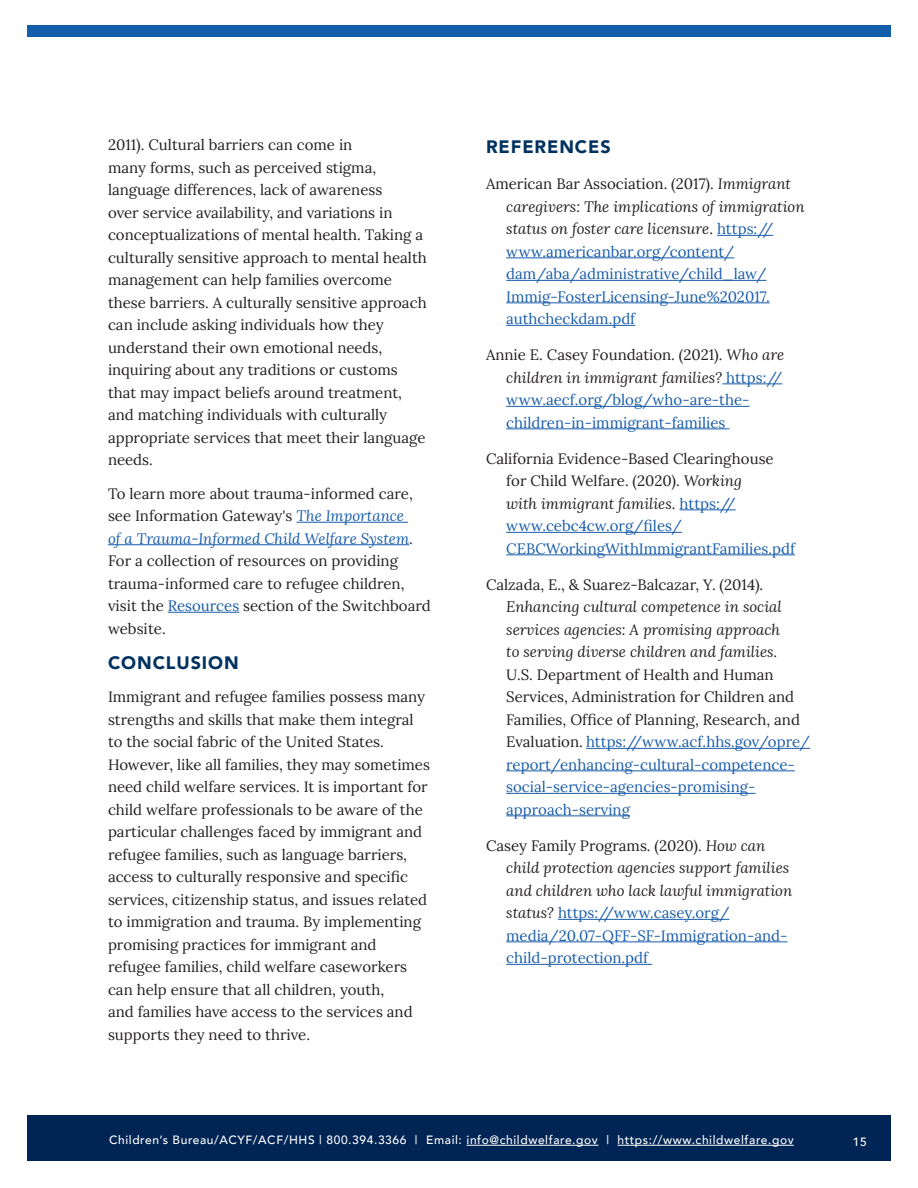
<style>
.page{position:relative;width:918px;height:1188px;background:#fff}
.page>*{position:absolute;margin:0;border:0;box-sizing:border-box;transform-origin:0 0}
.t1{font:900 18px "Avenir";letter-spacing:.05em;color:#00325f}
.t2{font:15px/22.5px "Lora";color:#231f20}
.t3{font:15px/22.5px "Lora";color:#195daa}
.t4{font:italic 15px/22.5px "Lora";color:#231f20}
.t5{font:500 12px "Avenir";letter-spacing:.05em;color:#fff}
.s1{font-style:italic;color:#195daa}
.s2{color:#195daa}
.s3{color:#231f20}
.s4{font-style:italic;color:#231f20}
.s5{font-style:italic}
.s6{font-style:normal}
.s7{font-style:normal;color:#195daa}
</style>
<div class="page">
<div style="left:27px;top:1116px;width:864px;height:45px;background:#002453"></div>
<hr style="left:467px;top:1145px;width:132px;height:1px;background:#fff">
<hr style="left:618px;top:1145px;width:176px;height:1px;background:#fff">
<div style="left:27px;top:26px;width:864px;height:12px;background:#135eab"></div>
<hr style="left:297px;top:522px;width:111px;height:1px;background:#195daa">
<hr style="left:108px;top:544px;width:301px;height:1px;background:#195daa">
<hr style="left:168px;top:612px;width:71px;height:1px;background:#195daa">
<hr style="left:717px;top:235px;width:56px;height:1px;background:#195daa">
<hr style="left:506px;top:257px;width:228px;height:1px;background:#195daa">
<hr style="left:506px;top:280px;width:260px;height:1px;background:#195daa">
<hr style="left:506px;top:302px;width:264px;height:1px;background:#195daa">
<hr style="left:506px;top:325px;width:129px;height:1px;background:#195daa">
<hr style="left:722px;top:383px;width:60px;height:1px;background:#195daa">
<hr style="left:506px;top:406px;width:244px;height:1px;background:#195daa">
<hr style="left:506px;top:428px;width:223px;height:1px;background:#195daa">
<hr style="left:680px;top:509px;width:56px;height:1px;background:#195daa">
<hr style="left:506px;top:532px;width:176px;height:1px;background:#195daa">
<hr style="left:506px;top:554px;width:289px;height:1px;background:#195daa">
<hr style="left:586px;top:748px;width:224px;height:1px;background:#195daa">
<hr style="left:506px;top:770px;width:289px;height:1px;background:#195daa">
<hr style="left:506px;top:793px;width:250px;height:1px;background:#195daa">
<hr style="left:506px;top:815px;width:124px;height:1px;background:#195daa">
<hr style="left:558px;top:919px;width:171px;height:1px;background:#195daa">
<hr style="left:506px;top:941px;width:281px;height:1px;background:#195daa">
<hr style="left:506px;top:964px;width:146px;height:1px;background:#195daa">
<p class="t2" style="left:108px;top:133px;width:320px">2011). Cultural barriers can come in<br>many forms, such as perceived stigma, language differences, lack of awareness<br>over service availability, and variations in conceptualizations of mental health. Taking a culturally sensitive approach to mental health management can help families overcome these barriers. A culturally sensitive approach can include asking individuals how they understand their own emotional needs, inquiring about any traditions or customs that may impact beliefs around treatment, and matching individuals with culturally appropriate services that meet their language needs.</p>
<p class="t2" style="left:108px;top:481px;width:324px">To learn more about trauma-informed care, see Information Gateway's <span class="s1">The Importance<br>of a Trauma-Informed Child Welfare System</span>.<br>For a collection of resources on providing trauma-informed care to refugee children, visit the <span class="s2">Resources</span> section of the Switchboard website.</p>
<h2 class="t1" style="left:108px;top:647px;width:132px">CONCLUSION</h2>
<p class="t2" style="left:108px;top:684px;width:324px">Immigrant and refugee families possess many strengths and skills that make them integral to the social fabric of the United States.<br>However, like all families, they may sometimes need child welfare services. It is important for child welfare professionals to be aware of the particular challenges faced by immigrant and refugee families, such as language barriers, access to culturally responsive and specific services, citizenship status, and issues related to immigration and trauma. By implementing promising practices for immigrant and refugee families, child welfare caseworkers can help ensure that all children, youth,<br>and families have access to the services and supports they need to thrive.</p>
<h2 class="t1" style="left:486px;top:132px;width:126px">REFERENCES</h2>
<p class="t3" style="left:506px;top:172px;width:300px;text-indent:-20px"><span class="s3">American Bar Association. (2017).</span> <span class="s4">Immigrant caregivers: The implications of immigration status on foster care licensure</span><span class="s3">.</span> https:// www.americanbar.org/content/ dam/aba/administrative/child_law/ Immig-FosterLicensing-June%202017. authcheckdam.pdf</p>
<p class="t3" style="left:506px;top:343px;width:280px;text-indent:-20px"><span class="s3">Annie E. Casey Foundation. (2021).</span> <span class="s4">Who are children in immigrant families?</span> https:// www.aecf.org/blog/who-are-the&shy;children-in-immigrant-families</p>
<p class="t3" style="left:506px;top:446px;width:290px;text-indent:-20px"><span class="s3">California Evidence-Based Clearinghouse for Child Welfare. (2020).</span> <span class="s4">Working<br>with immigrant families</span><span class="s3">.</span> https:// www.cebc4cw.org/files/ CEBCWorkingWithImmigrantFamilies.pdf</p>
<p class="t2" style="left:506px;top:572px;width:305px;text-indent:-20px">Calzada, E., &amp; Suarez-Balcazar, Y. (2014).<br><span class="s5">Enhancing cultural competence in social services agencies: A promising approach<br>to serving diverse children and families</span>.<br>U.S. Department of Health and Human Services, Administration for Children and Families, Office of Planning, Research, and Evaluation. <span class="s2">https://www.acf.hhs.gov/opre/ report/enhancing-cultural-competence&shy;social-service-agencies-promising&shy;approach-serving</span></p>
<p class="t4" style="left:506px;top:834px;width:288px;text-indent:-20px"><span class="s6">Casey Family Programs. (2020).</span> How can child protection agencies support families and children who lack lawful immigration status? <span class="s7">https://www.casey.org/ media/20.07-QFF-SF-Immigration-and&shy;child-protection.pdf</span></p>
<p class="t5" style="left:109px;top:1130px;width:686px">Children’s Bureau/ACYF/ACF/HHS | 800.394.3366 | Email: info@childwelfare.gov | https://www.childwelfare.gov</p>
<p class="t5" style="left:853px;top:1131px;width:15px">15</p>
</div>
